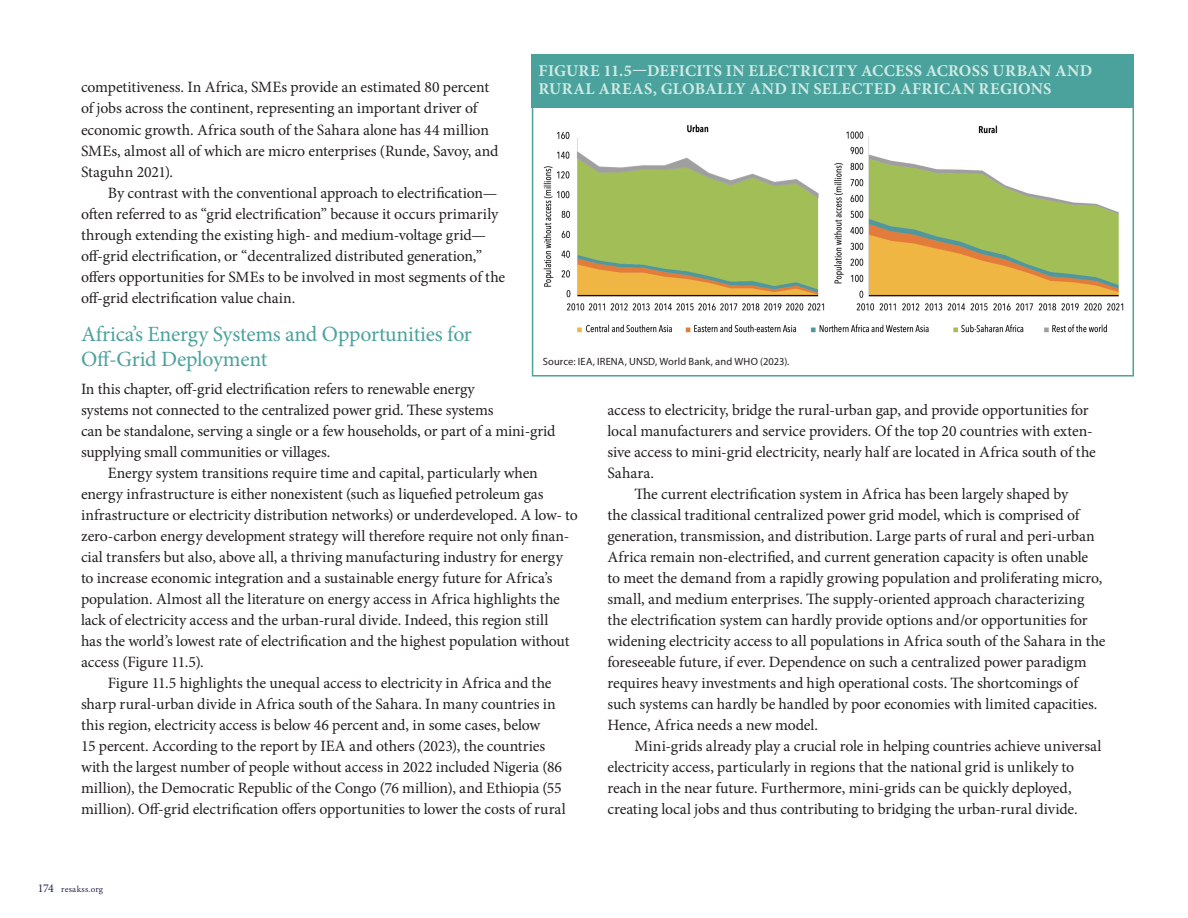
<style>
.page{position:relative;width:1188px;height:918px;background:#fff}
.page>*{position:absolute;margin:0;border:0;box-sizing:border-box;transform-origin:0 0}
.t1{font:21.75px/24.8px "Minion Pro";letter-spacing:-.01em;color:#4ba29d}
.t2{font:700 16.5px/18px "Minion Pro";letter-spacing:.02em;color:#cfeae4}
.t3{font:15.75px/21px "Minion Pro";letter-spacing:-.005em;color:#231f20}
.t4{font:10.5px "Myriad Pro";letter-spacing:.01em;color:#231f20}
.t5{font:9px "Minion Pro";letter-spacing:.025em;color:#222850}
.s1{font-size:12px}
</style>
<div class="page">
<div style="left:532px;top:54px;width:602px;height:323px;background:#fff;border:2px solid #4ba29d"></div>
<div style="left:532px;top:54px;width:602px;height:54px;background:#4ba29d"></div>
<img style="left:543px;top:124px;width:581px;height:209px">
<p class="t2" style="left:539px;top:62px;width:555px">FIGURE 11.5—DEFICITS IN ELECTRICITY ACCESS ACROSS URBAN AND<br>RURAL AREAS, GLOBALLY AND IN SELECTED AFRICAN REGIONS</p>
<p class="t3" style="left:81px;top:77px;width:419px">competitiveness. In Africa, SMEs provide an estimated 80 percent of jobs across the continent, representing an important driver of economic growth. Africa south of the Sahara alone has 44 million SMEs, almost all of which are micro enterprises (Runde, Savoy, and Staguhn 2021).</p>
<p class="t3" style="left:81px;top:182px;width:426px;text-indent:27px">By contrast with the conventional approach to electrification— often referred to as “grid electrification” because it occurs primarily through extending the existing high- and medium-voltage grid— off-grid electrification, or “decentralized distributed generation,” offers opportunities for SMEs to be involved in most segments of the off-grid electrification value chain.</p>
<h1 class="t1" style="left:81px;top:322px;width:393px">Africa’s Energy Systems and Opportunities for<br>Off-Grid Deployment</h1>
<p class="t3" style="left:81px;top:378px;width:476px">In this chapter, off-grid electrification refers to renewable energy<br>systems not connected to the centralized power grid. These systems<br>can be standalone, serving a single or a few households, or part of a mini-grid supplying small communities or villages.</p>
<p class="t3" style="left:108px;top:462px;width:431px">Energy system transitions require time and capital, particularly when</p>
<p class="t3" style="left:81px;top:483px;width:464px">energy infrastructure is either nonexistent (such as liquefied petroleum gas</p>
<p class="t3" style="left:81px;top:504px;width:498px">infrastructure or electricity distribution networks) or underdeveloped. A low- to</p>
<p class="t3" style="left:81px;top:525px;width:490px">zero-carbon energy development strategy will therefore require not only finan-</p>
<p class="t3" style="left:81px;top:546px;width:483px">cial transfers but also, above all, a thriving manufacturing industry for energy</p>
<p class="t3" style="left:81px;top:567px;width:473px">to increase economic integration and a sustainable energy future for Africa’s</p>
<p class="t3" style="left:81px;top:588px;width:480px">population. Almost all the literature on energy access in Africa highlights the</p>
<p class="t3" style="left:81px;top:609px;width:469px">lack of electricity access and the urban-rural divide. Indeed, this region still</p>
<p class="t3" style="left:81px;top:631px;width:490px">has the world’s lowest rate of electrification and the highest population without</p>
<p class="t3" style="left:81px;top:652px;width:124px">access (Figure 11.5).</p>
<p class="t3" style="left:108px;top:673px;width:445px">Figure 11.5 highlights the unequal access to electricity in Africa and the</p>
<p class="t3" style="left:81px;top:694px;width:476px">sharp rural-urban divide in Africa south of the Sahara. In many countries in</p>
<p class="t3" style="left:81px;top:715px;width:461px">this region, electricity access is below 46 percent and, in some cases, below</p>
<p class="t3" style="left:81px;top:736px;width:466px">15 percent. According to the report by IEA and others (2023), the countries</p>
<p class="t3" style="left:81px;top:757px;width:483px">with the largest number of people without access in 2022 included Nigeria (86</p>
<p class="t3" style="left:81px;top:778px;width:482px">million), the Democratic Republic of the Congo (76 million), and Ethiopia (55</p>
<p class="t3" style="left:81px;top:799px;width:486px">million). Off-grid electrification offers opportunities to lower the costs of rural</p>
<p class="t4" style="left:543px;top:355px;width:248px">Source: IEA, IRENA, UNSD, World Bank, and WHO (2023).</p>
<p class="t3" style="left:608px;top:399px;width:483px">access to electricity, bridge the rural-urban gap, and provide opportunities for</p>
<p class="t3" style="left:608px;top:420px;width:487px">local manufacturers and service providers. Of the top 20 countries with exten-</p>
<p class="t3" style="left:608px;top:441px;width:490px">sive access to mini-grid electricity, nearly half are located in Africa south of the</p>
<p class="t3" style="left:608px;top:462px;width:48px">Sahara.</p>
<p class="t3" style="left:635px;top:483px;width:435px">The current electrification system in Africa has been largely shaped by</p>
<p class="t3" style="left:608px;top:504px;width:474px">the classical traditional centralized power grid model, which is comprised of</p>
<p class="t3" style="left:608px;top:525px;width:489px">generation, transmission, and distribution. Large parts of rural and peri-urban</p>
<p class="t3" style="left:608px;top:546px;width:482px">Africa remain non-electrified, and current generation capacity is often unable</p>
<p class="t3" style="left:608px;top:567px;width:497px">to meet the demand from a rapidly growing population and proliferating micro,</p>
<p class="t3" style="left:608px;top:588px;width:478px">small, and medium enterprises. The supply-oriented approach characterizing</p>
<p class="t3" style="left:608px;top:609px;width:482px">the electrification system can hardly provide options and/or opportunities for</p>
<p class="t3" style="left:608px;top:630px;width:500px">widening electricity access to all populations in Africa south of the Sahara in the</p>
<p class="t3" style="left:608px;top:651px;width:481px">foreseeable future, if ever. Dependence on such a centralized power paradigm</p>
<p class="t3" style="left:608px;top:672px;width:472px">requires heavy investments and high operational costs. The shortcomings of</p>
<p class="t3" style="left:608px;top:693px;width:491px">such systems can hardly be handled by poor economies with limited capacities.</p>
<p class="t3" style="left:608px;top:714px;width:212px">Hence, Africa needs a new model.</p>
<p class="t3" style="left:635px;top:735px;width:468px">Mini-grids already play a crucial role in helping countries achieve universal</p>
<p class="t3" style="left:608px;top:756px;width:468px">electricity access, particularly in regions that the national grid is unlikely to</p>
<p class="t3" style="left:608px;top:777px;width:466px">reach in the near future. Furthermore, mini-grids can be quickly deployed,</p>
<p class="t3" style="left:608px;top:798px;width:472px">creating local jobs and thus contributing to bridging the urban-rural divide.</p>
<p class="t5" style="left:38px;top:883px;width:67px"><span class="s1">174</span> resakss.org</p>
</div>
